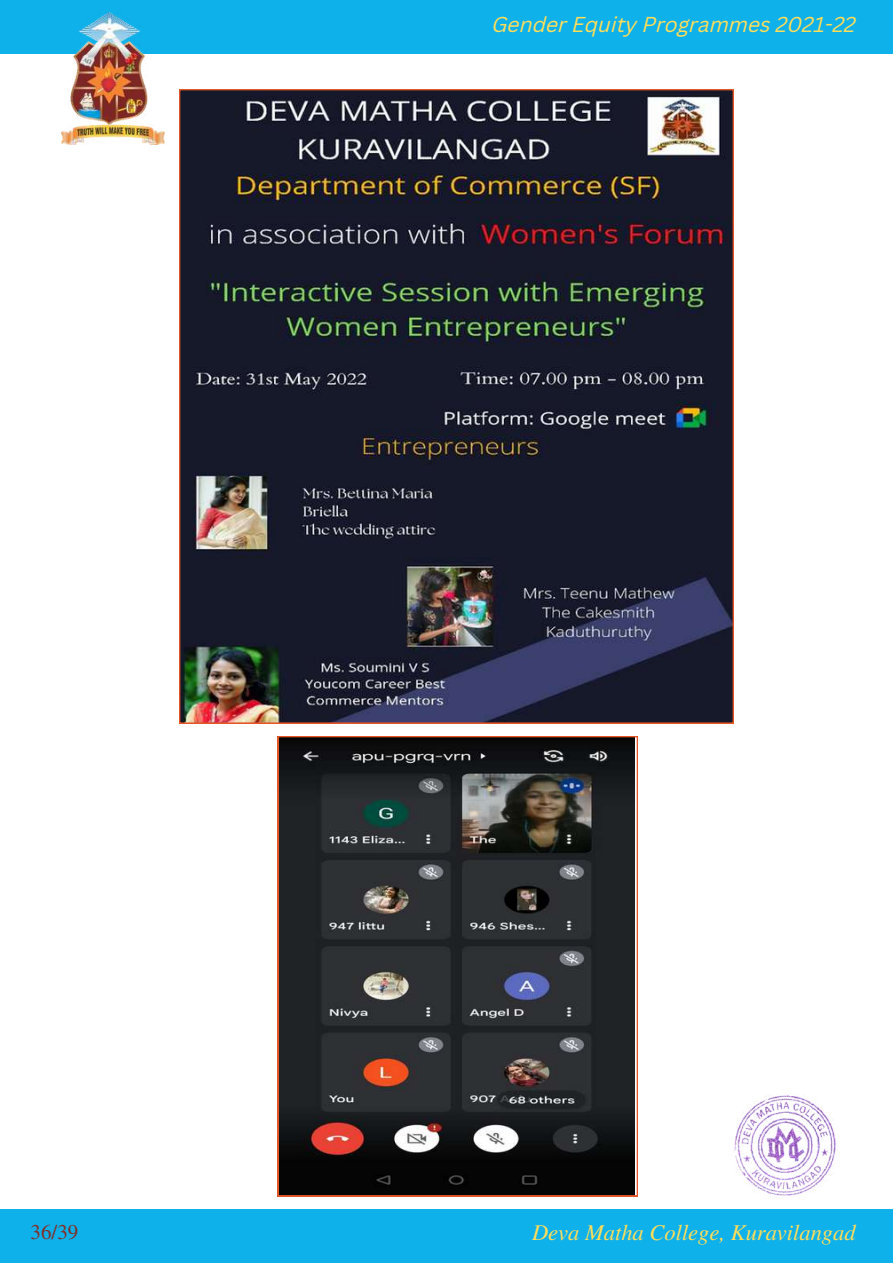
<style>
.page{position:relative;width:893px;height:1264px;background:#fff}
.page>*{position:absolute;margin:0;border:0;box-sizing:border-box;transform-origin:0 0}
.t1{font:italic 22.5px "Te X Gyre Termes";color:#ffde59}
.t2{font:italic 21px "Canva Sans";color:#ffde59}
.t3{font:21px "Te X Gyre Termes";color:#812f2a}
</style>
<div class="page">
<div style="left:0;top:1208px;width:892px;height:54px;background:#0eb1ea"></div>
<div style="left:0;top:0;width:892px;height:54px;background:#0eb1ea"></div>
<img style="left:62px;top:13px;width:102px;height:131px">
<svg style="left:278px;top:736px;width:359px;height:460px;background:#303031"></svg>
<img style="left:179px;top:89px;width:554px;height:634px">
<img style="left:734px;top:1095px;width:102px;height:101px">
<p class="t2" style="left:492px;top:16px;width:365px">Gender Equity Programmes 2021-22</p>
<p class="t3" style="left:31px;top:1216px;width:49px">36/39</p>
<p class="t1" style="left:532px;top:1215px;width:325px">Deva Matha College, Kuravilangad</p>
</div>
